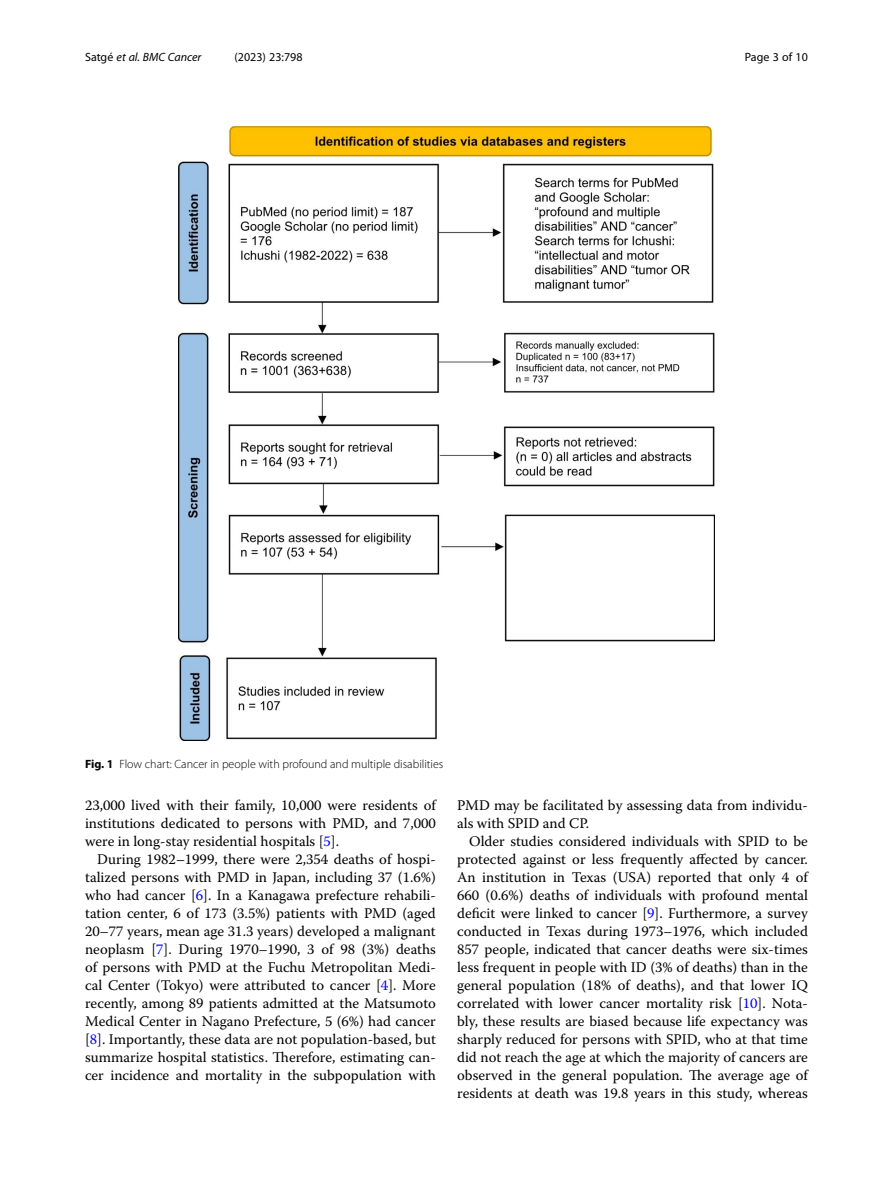
<style>
.page{position:relative;width:893px;height:1191px;background:#fff}
.page>*{position:absolute;margin:0;border:0;box-sizing:border-box;transform-origin:0 0}
.Body_Text_Indent{font:14.7px/18px "Warnock Pro";color:#000;text-align:justify}
.Body_Text{font:14.7px/18px "Warnock Pro";color:#000;text-align:justify}
.Figure_Caption{font:300 12px "Myriad Pro";color:#000}
.t1{font:12px "Myriad Pro";color:#000}
.t2{font:italic 12px "Myriad Pro";color:#000}
.s1{font-style:normal}
.s2{font-weight:700}
.s3{color:#00f}
</style>
<div class="page">
<img style="left:178px;top:126px;width:536px;height:615px">
<p class="t2" style="left:85px;top:50px;width:118px"><span class="s1">Satgé</span> et al. BMC Cancer</p>
<p class="t1" style="left:235px;top:50px;width:70px">(2023) 23:798</p>
<p class="t1" style="left:745px;top:50px;width:65px">Page 3 of 10</p>
<p class="Figure_Caption" style="left:85px;top:757px;width:360px"><span class="s2">Fig. 1</span> Flow chart: Cancer in people with profound and multiple disabilities</p>
<p class="Body_Text" style="left:85px;top:796px;width:352px">23,000 lived with their family, 10,000 were residents of institutions dedicated to persons with PMD, and 7,000 were in long-stay residential hospitals [<span class="s3">5</span>].</p>
<p class="Body_Text_Indent" style="left:85px;top:850px;width:352px;text-indent:12px">During 1982–1999, there were 2,354 deaths of hospi&shy;talized persons with PMD in Japan, including 37 (1.6%) who had cancer [<span class="s3">6</span>]. In a Kanagawa prefecture rehabili&shy;tation center, 6 of 173 (3.5%) patients with PMD (aged 20–77 years, mean age 31.3 years) developed a malignant neoplasm [<span class="s3">7</span>]. During 1970–1990, 3 of 98 (3%) deaths of persons with PMD at the Fuchu Metropolitan Medi&shy;cal Center (Tokyo) were attributed to cancer [<span class="s3">4</span>]. More recently, among 89 patients admitted at the Matsumoto Medical Center in Nagano Prefecture, 5 (6%) had cancer [<span class="s3">8</span>]. Importantly, these data are not population-based, but summarize hospital statistics. Therefore, estimating can&shy;cer incidence and mortality in the subpopulation with</p>
<p class="Body_Text_Indent" style="left:457px;top:796px;width:352px">PMD may be facilitated by assessing data from individu&shy;als with SPID and CP.</p>
<p class="Body_Text_Indent" style="left:457px;top:832px;width:352px;text-indent:12px">Older studies considered individuals with SPID to be protected against or less frequently affected by cancer.<br>An institution in Texas (USA) reported that only 4 of 660 (0.6%) deaths of individuals with profound mental deficit were linked to cancer [<span class="s3">9</span>]. Furthermore, a survey conducted in Texas during 1973–1976, which included 857 people, indicated that cancer deaths were six-times less frequent in people with ID (3% of deaths) than in the general population (18% of deaths), and that lower IQ correlated with lower cancer mortality risk [<span class="s3">10</span>]. Nota&shy;bly, these results are biased because life expectancy was sharply reduced for persons with SPID, who at that time did not reach the age at which the majority of cancers are observed in the general population. The average age of residents at death was 19.8 years in this study, whereas</p>
</div>
